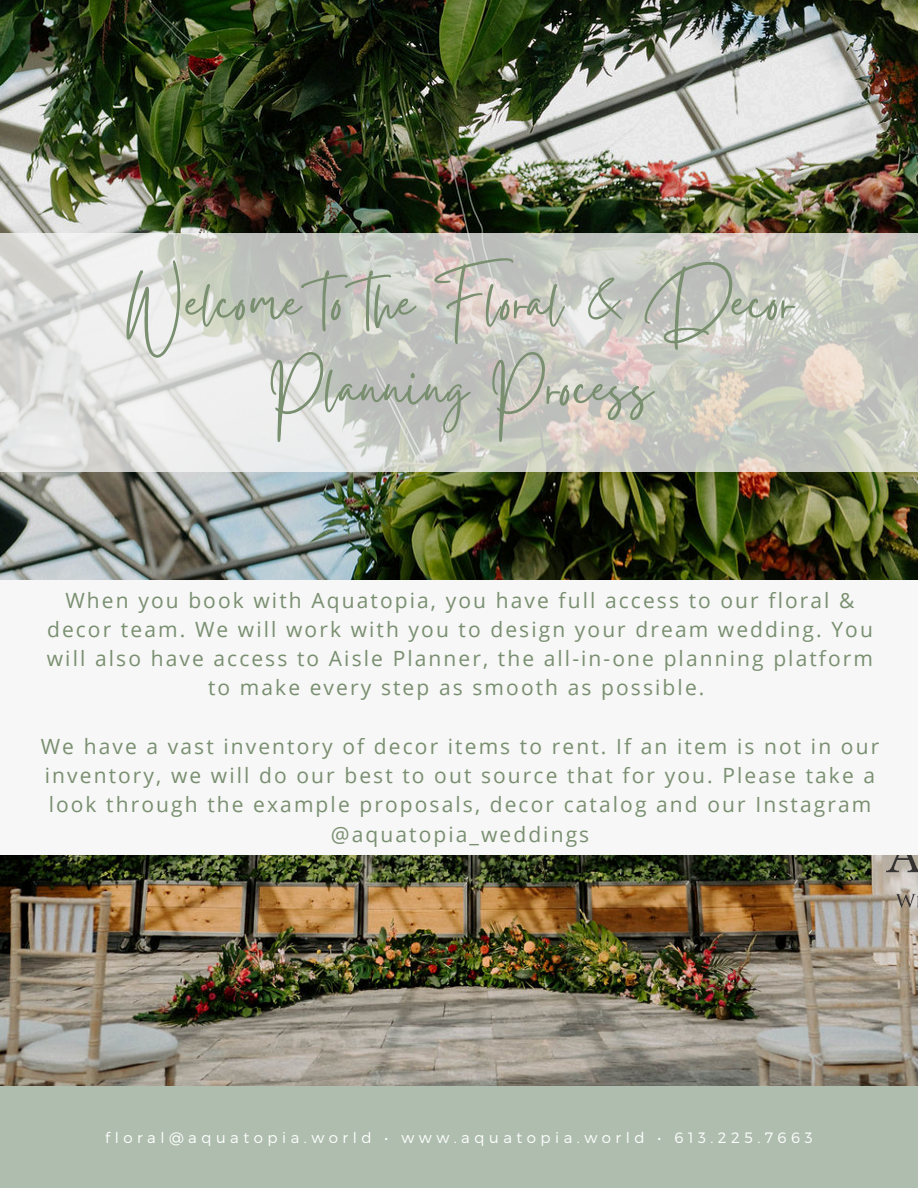
<style>
.page{position:relative;width:918px;height:1188px;background:#fff}
.page>*{position:absolute;margin:0;border:0;box-sizing:border-box;transform-origin:0 0}
.t1{font:72px/85.5px "Gistesy";letter-spacing:.02em;color:#798f70;text-align:center}
.t2{font:21px/29.2px "Open Sans";letter-spacing:.1em;color:#798f70;text-align:center}
.t3{font:300 15px "Montserrat";letter-spacing:.3em;color:#fff}
</style>
<div class="page">
<img style="left:0;top:855px;width:918px;height:231px">
<img style="left:861px;top:855px;width:57px;height:87px">
<div style="left:0;top:1086px;width:918px;height:102px;background:#aebdae"></div>
<img style="left:0;top:0;width:918px;height:580px">
<svg style="left:0;top:233px;width:918px;height:239px;background:#d2d2cd"></svg>
<div style="left:0;top:581px;width:918px;height:274px;background:#f7f7f7"></div>
<p class="t1" style="left:127px;top:251px;width:667px">Welcome to the Floral &amp; Decor<br>Planning Process</p>
<h2 class="t2" style="left:47px;top:585px;width:828px">When you book with Aquatopia, you have full access to our floral &amp; decor team. We will work with you to design your dream wedding. You will also have access to Aisle Planner, the all-in-one planning platform to make every step as smooth as possible.</h2>
<p class="t2" style="left:41px;top:731px;width:840px">We have a vast inventory of decor items to rent. If an item is not in our inventory, we will do our best to out source that for you. Please take a look through the example proposals, decor catalog and our Instagram @aquatopia_weddings</p>
<p class="t3" style="left:105px;top:1128px;width:709px">floral@aquatopia.world • www.aquatopia.world • 613.225.7663</p>
</div>
